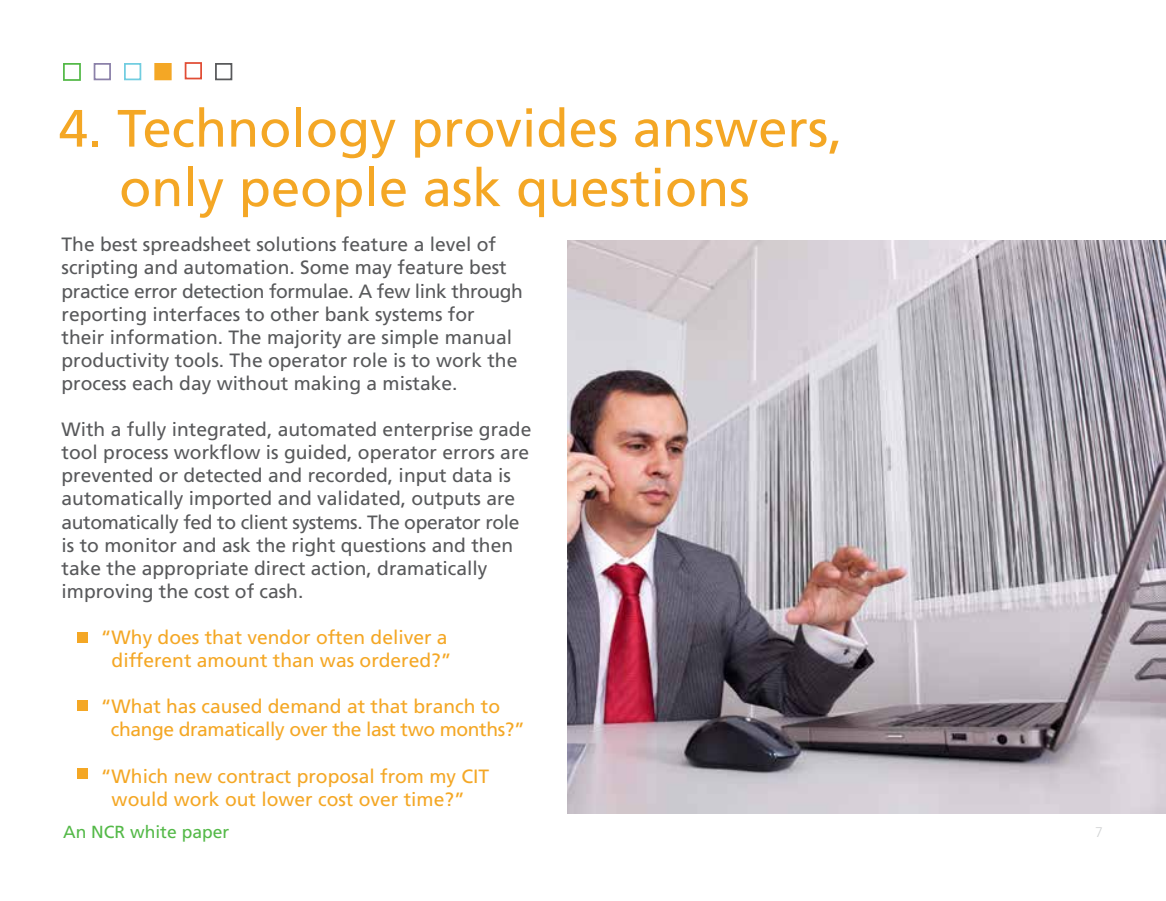
<style>
.page{position:relative;width:1166px;height:901px;background:#fff}
.page>*{position:absolute;margin:0;border:0;box-sizing:border-box;transform-origin:0 0}
.t1{font:52.5px/59.5px "Frutiger LT Std";color:#f4a725}
.t2{font:19.25px/23.1px "Frutiger LT Std";color:#58595b}
.t3{font:19.25px/23.1px "Frutiger LT Std";color:#f4a725;text-align:center}
.t4{font:19.25px/23.1px "Frutiger LT Std";letter-spacing:-.02em;color:#f4a725}
.t5{font:17.5px "Frutiger LT Std";color:#54b948}
.t6{font:300 14px "Frutiger LT Std";color:#d1d3d4}
</style>
<div class="page">
<img style="left:568px;top:240px;width:598px;height:573px">
<div style="left:63px;top:63px;width:18px;height:18px;border:2px solid #54b948"></div>
<div style="left:124px;top:63px;width:17px;height:17px;border:2px solid #71cde0"></div>
<div style="left:94px;top:63px;width:17px;height:17px;border:2px solid #8b81a9"></div>
<div style="left:154px;top:63px;width:18px;height:17px;background:#f4a725;border:2px solid #f4a725"></div>
<div style="left:185px;top:62px;width:17px;height:17px;border:2px solid #e14d35"></div>
<div style="left:215px;top:63px;width:17px;height:17px;border:2px solid #58595b"></div>
<div style="left:78px;top:632px;width:10px;height:11px;background:#f4a725"></div>
<div style="left:78px;top:700px;width:10px;height:10px;background:#f4a725"></div>
<div style="left:78px;top:768px;width:10px;height:10px;background:#f4a725"></div>
<h1 class="t1" style="left:119px;top:99px;width:725px;text-indent:-60px">4. Technology provides answers, only people ask questions</h1>
<p class="t2" style="left:62px;top:233px;width:463px">The best spreadsheet solutions feature a level of scripting and automation. Some may feature best practice error detection formulae. A few link through reporting interfaces to other bank systems for<br>their information. The majority are simple manual productivity tools. The operator role is to work the process each day without making a mistake.</p>
<p class="t2" style="left:62px;top:418px;width:471px">With a fully integrated, automated enterprise grade tool process workflow is guided, operator errors are prevented or detected and recorded, input data is automatically imported and validated, outputs are automatically fed to client systems. The operator role is to monitor and ask the right questions and then take the appropriate direct action, dramatically improving the cost of cash.</p>
<p class="t3" style="left:101px;top:626px;width:352px">“Why does that vendor often deliver a different amount than was ordered?”</p>
<p class="t4" style="left:111px;top:695px;width:415px;text-indent:-10px">“What has caused demand at that branch to change dramatically over the last two months?”</p>
<p class="t3" style="left:112px;top:764px;width:379px;text-align:left;text-indent:-11px">“Which new contract proposal from my CIT would work out lower cost over time?”</p>
<p class="t5" style="left:63px;top:821px;width:168px">An NCR white paper</p>
<p class="t6" style="left:1095px;top:825px;width:9px">7</p>
</div>
